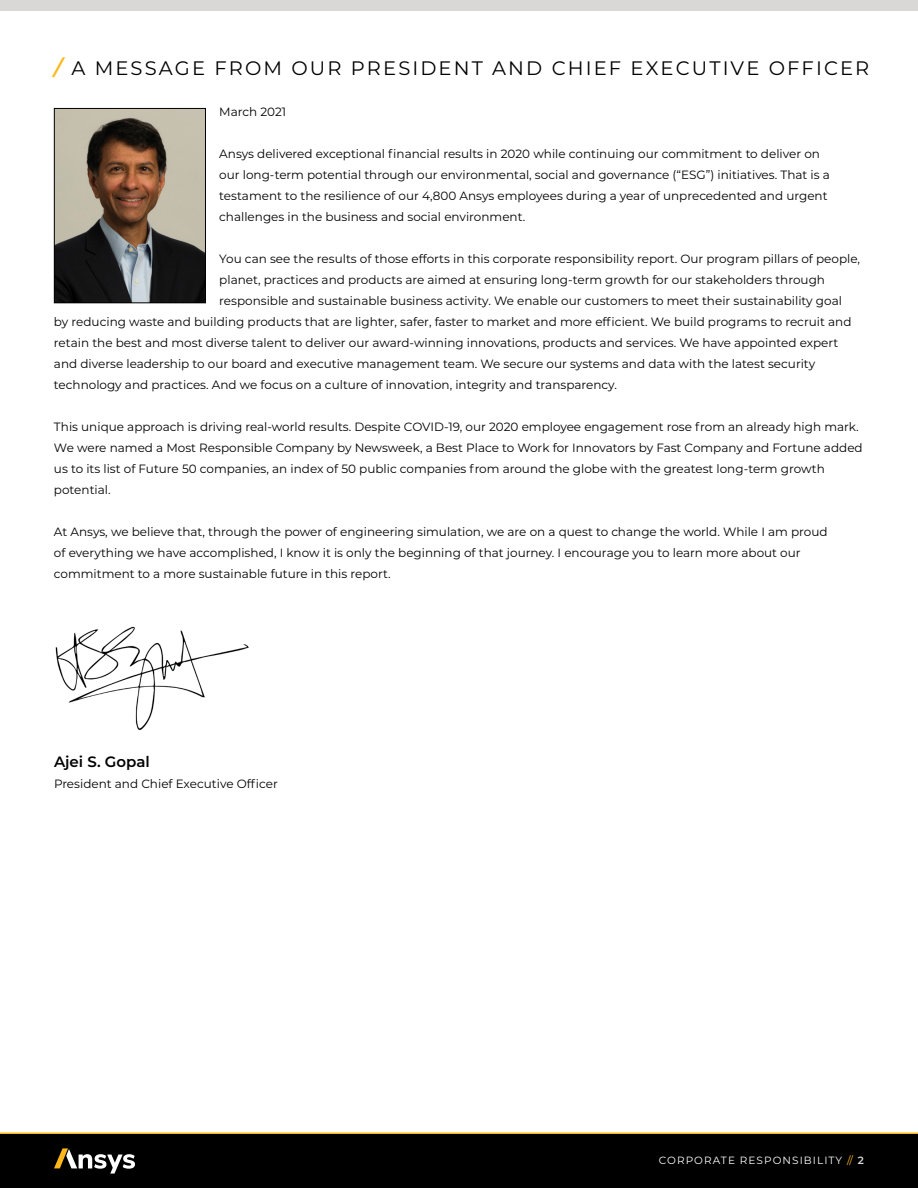
<style>
.page{position:relative;width:918px;height:1188px;background:#fff}
.page>*{position:absolute;margin:0;border:0;box-sizing:border-box;transform-origin:0 0}
.t1{font:19.5px "Montserrat";letter-spacing:.11em;color:#000}
.t2{font:600 15px "Montserrat";color:#000}
.t3{font:12px/21px "Montserrat";color:#000}
.t4{font:10.5px "Montserrat";letter-spacing:.1em;color:#fff}
.s1{font-weight:600;font-style:italic;font-size:21px;color:#fdb71a}
.s2{color:#fdb71a}
.s3{font-weight:600;color:#d9d8d6}
</style>
<div class="page">
<div style="left:0;top:1134px;width:918px;height:54px;background:#000"></div>
<hr style="left:0;top:1132px;width:918px;height:2px;background:#fdb71a">
<svg style="left:54px;top:1148px;width:81px;height:26px"></svg>
<div style="left:0;top:0;width:918px;height:10px;background:#d9d8d6"></div>
<img style="left:56px;top:110px;width:148px;height:191px">
<div style="left:54px;top:108px;width:152px;height:195px;border:1px solid #000"></div>
<img style="left:55px;top:626px;width:194px;height:105px">
<h1 class="t1" style="left:54px;top:55px;width:817px"><span class="s1">/</span> A MESSAGE FROM OUR PRESIDENT AND CHIEF EXECUTIVE OFFICER</h1>
<p class="t3" style="left:219px;top:101px;width:68px">March 2021</p>
<p class="t3" style="left:219px;top:143px;width:612px">Ansys delivered exceptional financial results in 2020 while continuing our commitment to deliver on our long-term potential through our environmental, social and governance (“ESG”) initiatives. That is a testament to the resilience of our 4,800 Ansys employees during a year of unprecedented and urgent challenges in the business and social environment.</p>
<p class="t3" style="left:219px;top:248px;width:642px">You can see the results of those efforts in this corporate responsibility report. Our program pillars of people,</p>
<p class="t3" style="left:219px;top:269px;width:607px">planet, practices and products are aimed at ensuring long-term growth for our stakeholders through</p>
<p class="t3" style="left:219px;top:290px;width:624px">responsible and sustainable business activity. We enable our customers to meet their sustainability goal</p>
<p class="t3" style="left:54px;top:311px;width:799px">by reducing waste and building products that are lighter, safer, faster to market and more efficient. We build programs to recruit and</p>
<p class="t3" style="left:54px;top:332px;width:786px">retain the best and most diverse talent to deliver our award-winning innovations, products and services. We have appointed expert</p>
<p class="t3" style="left:54px;top:353px;width:763px">and diverse leadership to our board and executive management team. We secure our systems and data with the latest security</p>
<p class="t3" style="left:54px;top:374px;width:564px">technology and practices. And we focus on a culture of innovation, integrity and transparency.</p>
<p class="t3" style="left:54px;top:416px;width:810px">This unique approach is driving real-world results. Despite COVID-19, our 2020 employee engagement rose from an already high mark.<br>We were named a Most Responsible Company by Newsweek, a Best Place to Work for Innovators by Fast Company and Fortune added us to its list of Future 50 companies, an index of 50 public companies from around the globe with the greatest long-term growth potential.</p>
<p class="t3" style="left:54px;top:521px;width:775px">At Ansys, we believe that, through the power of engineering simulation, we are on a quest to change the world. While I am proud of everything we have accomplished, I know it is only the beginning of that journey. I encourage you to learn more about our commitment to a more sustainable future in this report.</p>
<p class="t2" style="left:54px;top:751px;width:97px">Ajei S. Gopal</p>
<p class="t3" style="left:54px;top:773px;width:225px">President and Chief Executive Officer</p>
<p class="t4" style="left:659px;top:1153px;width:207px">CORPORATE RESPONSIBILITY <span class="s2">//</span> <span class="s3">2</span></p>
</div>
